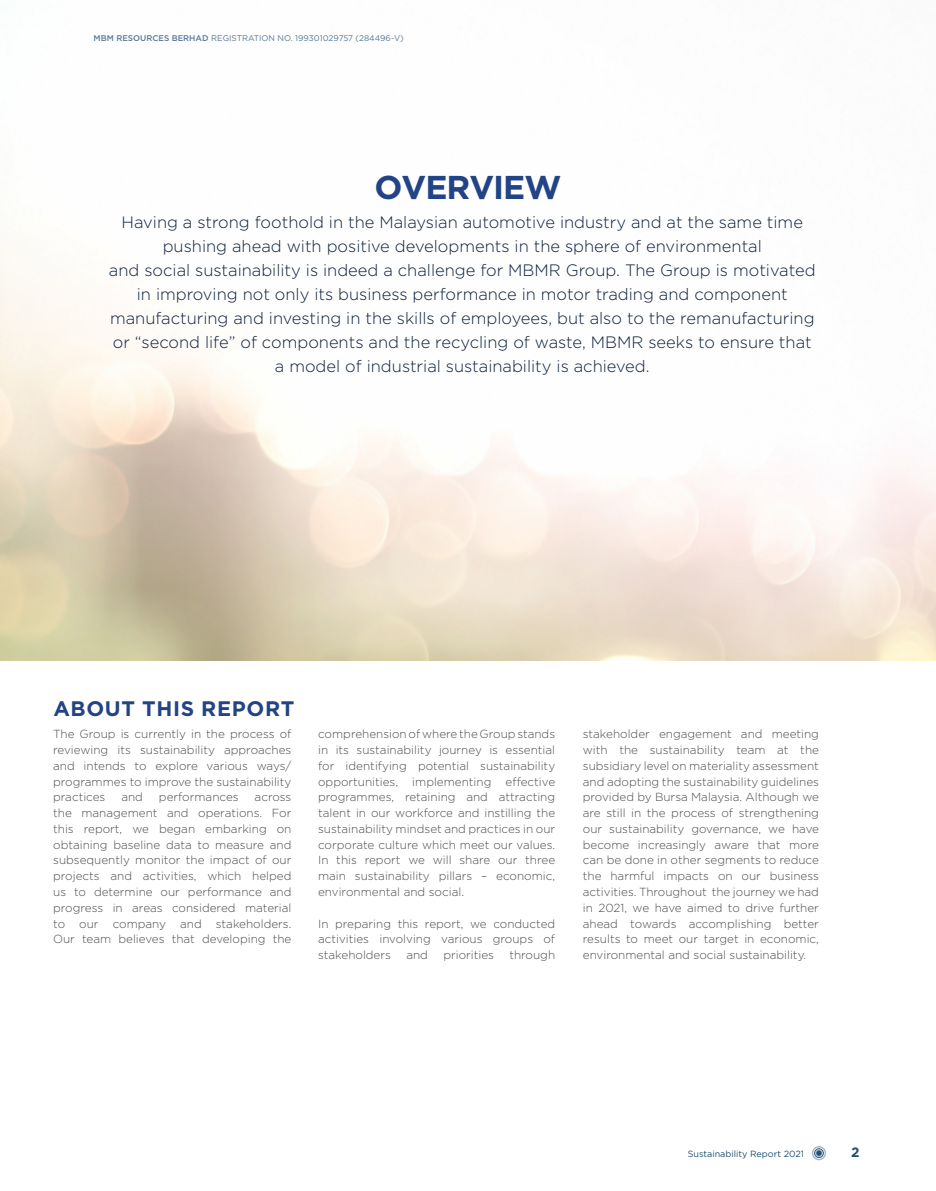
<style>
.page{position:relative;width:936px;height:1191px;background:#fff}
.page>*{position:absolute;margin:0;border:0;box-sizing:border-box;transform-origin:0 0}
.t1{font:700 33px "Gotham Pro";letter-spacing:-.03em;color:#224386}
.t2{font:700 21px "Gotham Pro";letter-spacing:.03em;color:#224386}
.t3{font:300 16.5px/24px "Gotham Pro";color:#0c203c;text-align:center}
.t4{font:700 13.5px "Gotham Pro";color:#205171}
.t5{font:300 11.7px/15.8px "Gotham Pro";color:#4b4c4d;text-align:justify}
.t6{font:9px "Gotham Pro";color:#205171}
.t7{font:8.25px "Gotham Pro";color:#577896}
.s1{font-weight:500}
</style>
<div class="page">
<svg style="left:814px;top:1148px;width:9px;height:10px"></svg>
<div style="left:811px;top:1146px;width:15px;height:14px;border:1px solid #a9bacd;border-radius:50%"></div>
<div style="left:814px;top:1149px;width:9px;height:8px;border:1px solid #a9bacd;border-radius:50%"></div>
<p class="t7" style="left:94px;top:34px;width:312px"><span class="s1">MBM RESOURCES BERHAD</span> REGISTRATION NO. 199301029757 (284496-V)</p>
<p class="t1" style="left:374px;top:169px;width:188px">OVERVIEW</p>
<p class="t3" style="left:109px;top:210px;width:708px">Having a strong foothold in the Malaysian automotive industry and at the same time pushing ahead with positive developments in the sphere of environmental<br>and social sustainability is indeed a challenge for MBMR Group. The Group is motivated in improving not only its business performance in motor trading and component manufacturing and investing in the skills of employees, but also to the remanufacturing or “second life” of components and the recycling of waste, MBMR seeks to ensure that a model of industrial sustainability is achieved.</p>
<p class="t2" style="left:53px;top:696px;width:242px">ABOUT THIS REPORT</p>
<p class="t5" style="left:53px;top:726px;width:240px">The Group is currently in the process of reviewing its sustainability approaches and intends to explore various ways/ programmes to improve the sustainability practices</p>
<p class="t5" style="left:121px;top:789px;width:23px">and</p>
<p class="t5" style="left:159px;top:789px;width:81px">performances</p>
<p class="t5" style="left:53px;top:789px;width:240px;text-indent:201px">across the management and operations. For this report, we began embarking on obtaining baseline data to measure and subsequently monitor the impact of our projects and activities, which helped us to determine our performance and progress in areas considered material to our company and stakeholders.<br>Our team believes that developing the</p>
<p class="t5" style="left:318px;top:726px;width:238px">comprehension of where the Group stands in its sustainability journey is essential for identifying potential sustainability opportunities, implementing effective programmes, retaining and attracting talent in our workforce and instilling the sustainability mindset and practices in our corporate culture which meet our values.<br>In this report we will share our three main sustainability pillars – economic, environmental and social.</p>
<p class="t5" style="left:318px;top:915px;width:238px">In preparing this report, we conducted activities involving various groups of stakeholders</p>
<p class="t5" style="left:406px;top:947px;width:23px">and</p>
<p class="t5" style="left:443px;top:947px;width:52px">priorities</p>
<p class="t5" style="left:509px;top:947px;width:47px">through</p>
<p class="t5" style="left:583px;top:726px;width:238px">stakeholder engagement and meeting with the sustainability team at the subsidiary level on materiality assessment and adopting the sustainability guidelines provided by Bursa Malaysia. Although we are still in the process of strengthening our sustainability governance, we have become increasingly aware that more can be done in other segments to reduce the harmful impacts on our business activities. Throughout the journey we had in 2021, we have aimed to drive further ahead towards accomplishing better results to meet our target in economic, environmental and social sustainability.</p>
<p class="t6" style="left:687px;top:1148px;width:118px">Sustainability Report 2021</p>
<p class="t4" style="left:850px;top:1144px;width:10px">2</p>
</div>
